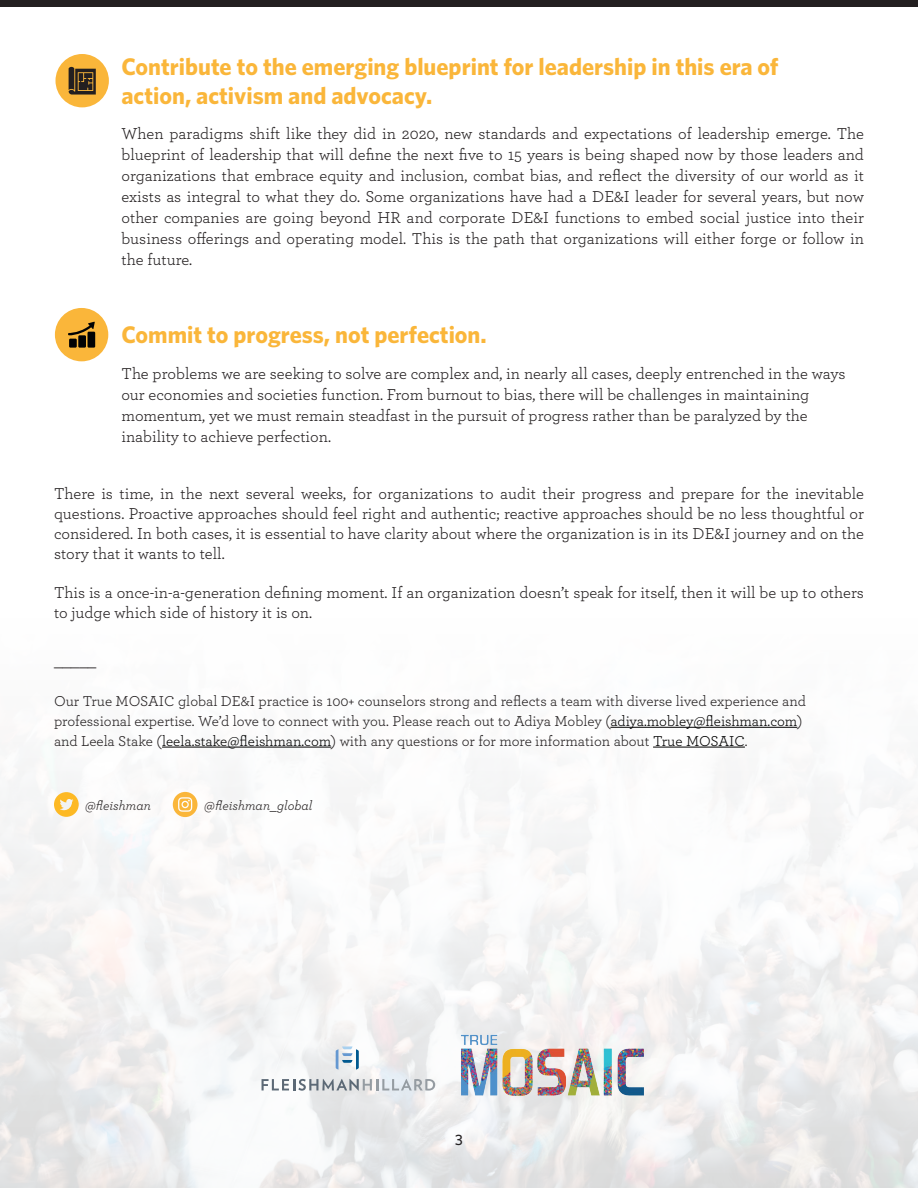
<style>
.page{position:relative;width:918px;height:1188px;background:#fff}
.page>*{position:absolute;margin:0;border:0;box-sizing:border-box;transform-origin:0 0}
.t1{font:700 24px/28.8px "Whitney";color:#fab63a}
.t2{font:16.5px/21px "Archer";color:#231f20;text-align:justify}
.t3{font:15px/19.8px "Archer";color:#231f20}
.t4{font:500 15px "Whitney";color:#231f20}
.t5{font:italic 13.5px "Archer";color:#231f20}
.s1{color:#000}
</style>
<div class="page">
<div style="left:56px;top:54px;width:53px;height:53px;background:#fab63a;border-radius:50%"></div>
<svg style="left:69px;top:67px;width:27px;height:28px"></svg>
<hr style="left:610px;top:727px;width:187px;height:1px;background:#000">
<hr style="left:162px;top:747px;width:169px;height:1px;background:#000">
<hr style="left:653px;top:747px;width:92px;height:1px;background:#000">
<svg style="left:54px;top:792px;width:25px;height:25px"></svg>
<svg style="left:173px;top:792px;width:25px;height:25px"></svg>
<div style="left:0;top:0;width:918px;height:7px;background:#231f20"></div>
<img style="left:448px;top:1029px;width:208px;height:79px">
<svg style="left:262px;top:1079px;width:173px;height:12px"></svg>
<svg style="left:336px;top:1046px;width:23px;height:24px"></svg>
<div style="left:55px;top:308px;width:53px;height:53px;background:#fab63a;border-radius:50%"></div>
<div style="left:69px;top:339px;width:8px;height:9px;background:#020304"></div>
<div style="left:78px;top:335px;width:8px;height:13px;background:#020304"></div>
<div style="left:88px;top:332px;width:7px;height:16px;background:#020304"></div>
<svg style="left:68px;top:322px;width:27px;height:13px"></svg>
<p class="t1" style="left:121px;top:52px;width:658px">Contribute to the emerging blueprint for leadership in this era of action, activism and advocacy.</p>
<p class="t2" style="left:121px;top:122px;width:744px">When paradigms shift like they did in 2020, new standards and expectations of leadership emerge. The blueprint of leadership that will define the next five to 15 years is being shaped now by those leaders and organizations that embrace equity and inclusion, combat bias, and reflect the diversity of our world as it exists as integral to what they do. Some organizations have had a DE&amp;I leader for several years, but now other companies are going beyond HR and corporate DE&amp;I functions to embed social justice into their business offerings and operating model. This is the path that organizations will either forge or follow in the future.</p>
<p class="t1" style="left:121px;top:320px;width:367px">Commit to progress, not perfection.</p>
<p class="t2" style="left:121px;top:362px;width:726px;text-align:left">The problems we are seeking to solve are complex and, in nearly all cases, deeply entrenched in the ways our economies and societies function. From burnout to bias, there will be challenges in maintaining momentum, yet we must remain steadfast in the pursuit of progress rather than be paralyzed by the inability to achieve perfection.</p>
<p class="t2" style="left:54px;top:483px;width:812px;line-height:19.8px">There is time, in the next several weeks, for organizations to audit their progress and prepare for the inevitable questions. Proactive approaches should feel right and authentic; reactive approaches should be no less thoughtful or considered. In both cases, it is essential to have clarity about where the organization is in its DE&amp;I journey and on the story that it wants to tell.</p>
<p class="t2" style="left:54px;top:582px;width:811px;line-height:19.8px">This is a once-in-a-generation defining moment. If an organization doesn’t speak for itself, then it will be up to others to judge which side of history it is on.</p>
<p class="t2" style="left:54px;top:650px;width:44px">_____</p>
<p class="t3" style="left:54px;top:690px;width:753px">Our True MOSAIC global DE&amp;I practice is 100+ counselors strong and reflects a team with diverse lived experience and professional expertise. We’d love to connect with you. Please reach out to Adiya Mobley (<span class="s1">adiya.mobley@fleishman.com</span>) and Leela Stake (<span class="s1">leela.stake@fleishman.com</span>) with any questions or for more information about <span class="s1">True MOSAIC</span>.</p>
<p class="t5" style="left:85px;top:796px;width:67px">@fleishman</p>
<p class="t5" style="left:204px;top:796px;width:110px">@fleishman_global</p>
<p class="t4" style="left:455px;top:1131px;width:9px">3</p>
</div>
